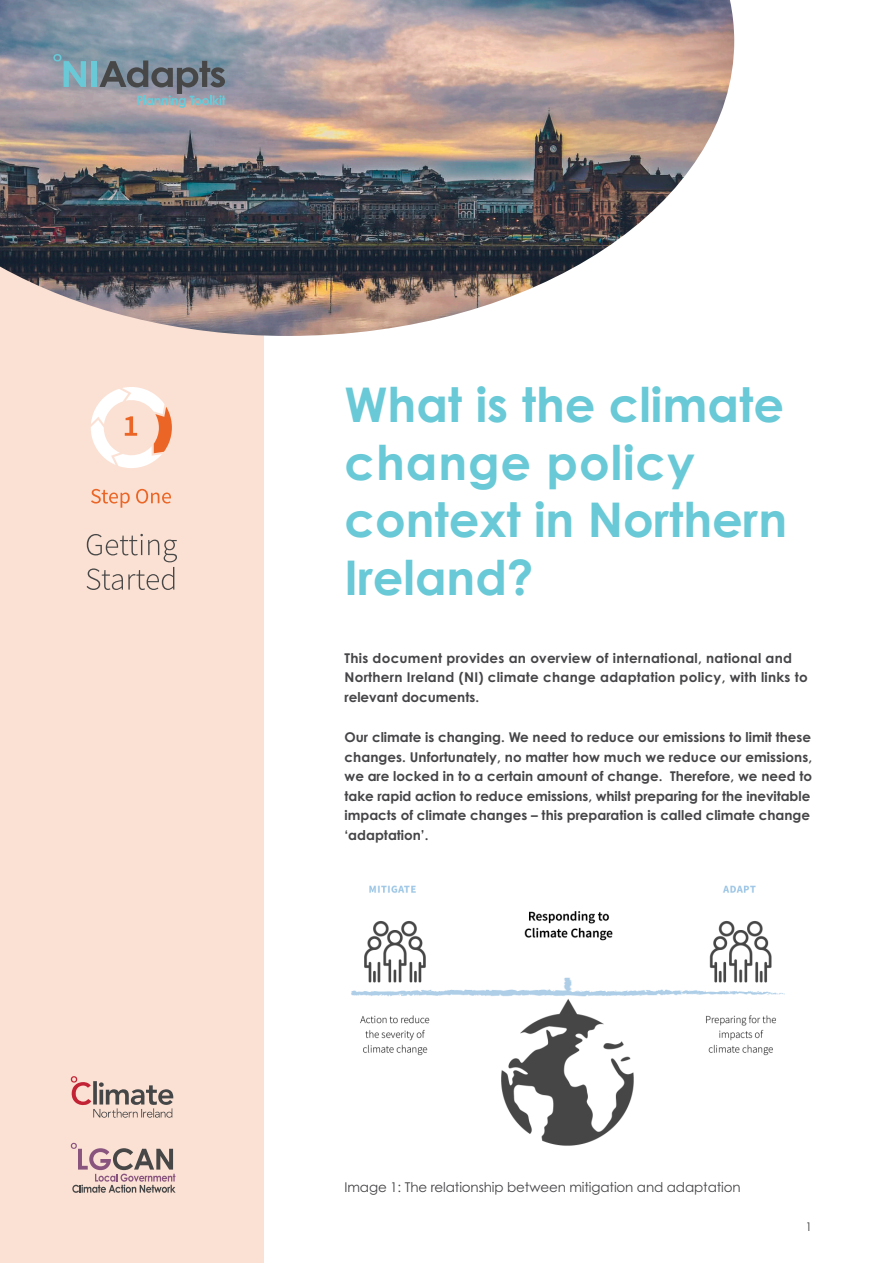
<style>
.page{position:relative;width:893px;height:1263px;background:#fff}
.page>*{position:absolute;margin:0;border:0;box-sizing:border-box;transform-origin:0 0}
.t1{font:700 47.85px/57.4px "Century Gothic Pro";color:#69c9d6}
.t2{font:700 13.5px/19.5px "Century Gothic Pro";color:#454447}
.t3{font:700 13.5px/19.5px "Century Gothic Pro";letter-spacing:.02em;color:#454447}
.t4{font:13.5px "Century Gothic Pro";letter-spacing:-.01em;color:#454447}
.t5{font:12px "Century Gothic Pro";color:#454447}
</style>
<div class="page">
<div style="left:0;top:0;width:264px;height:1263px;background:#fbe1d4"></div>
<img style="left:0;top:0;width:734px;height:336px">
<hr style="left:892px;top:0;width:1px;height:1263px;background:#ee1d23">
<hr style="left:0;top:1262px;width:893px;height:1px;background:#ee1d23">
<svg style="left:71px;top:1143px;width:105px;height:50px"></svg>
<svg style="left:71px;top:1076px;width:102px;height:42px"></svg>
<svg style="left:87px;top:534px;width:90px;height:56px"></svg>
<svg style="left:91px;top:489px;width:39px;height:19px"></svg>
<svg style="left:136px;top:489px;width:35px;height:14px"></svg>
<svg style="left:91px;top:387px;width:81px;height:81px"></svg>
<img style="left:351px;top:885px;width:434px;height:261px">
<div style="left:91px;top:61px;width:6px;height:26px;background:#69c9d6"></div>
<svg style="left:99px;top:60px;width:126px;height:48px;background:#7f8790"></svg>
<svg style="left:53px;top:54px;width:33px;height:33px"></svg>
<p class="t1" style="left:345px;top:375px;width:444px">What is the climate change policy context in Northern<br>Ireland?</p>
<p class="t3" style="left:344px;top:648px;width:465px">This document provides an overview of international, national and<br>Northern Ireland (NI) climate change adaptation policy, with links to relevant documents.</p>
<p class="t2" style="left:344px;top:727px;width:469px">Our climate is changing. We need to reduce our emissions to limit these changes. Unfortunately, no matter how much we reduce our emissions, we are locked in to a certain amount of change. Therefore, we need to take rapid action to reduce emissions, whilst preparing for the inevitable impacts of climate changes – this preparation is called climate change ‘adaptation’.</p>
<p class="t4" style="left:344px;top:1179px;width:398px">Image 1: The relationship between mitigation and adaptation</p>
<p class="t5" style="left:805px;top:1220px;width:8px">1</p>
</div>
